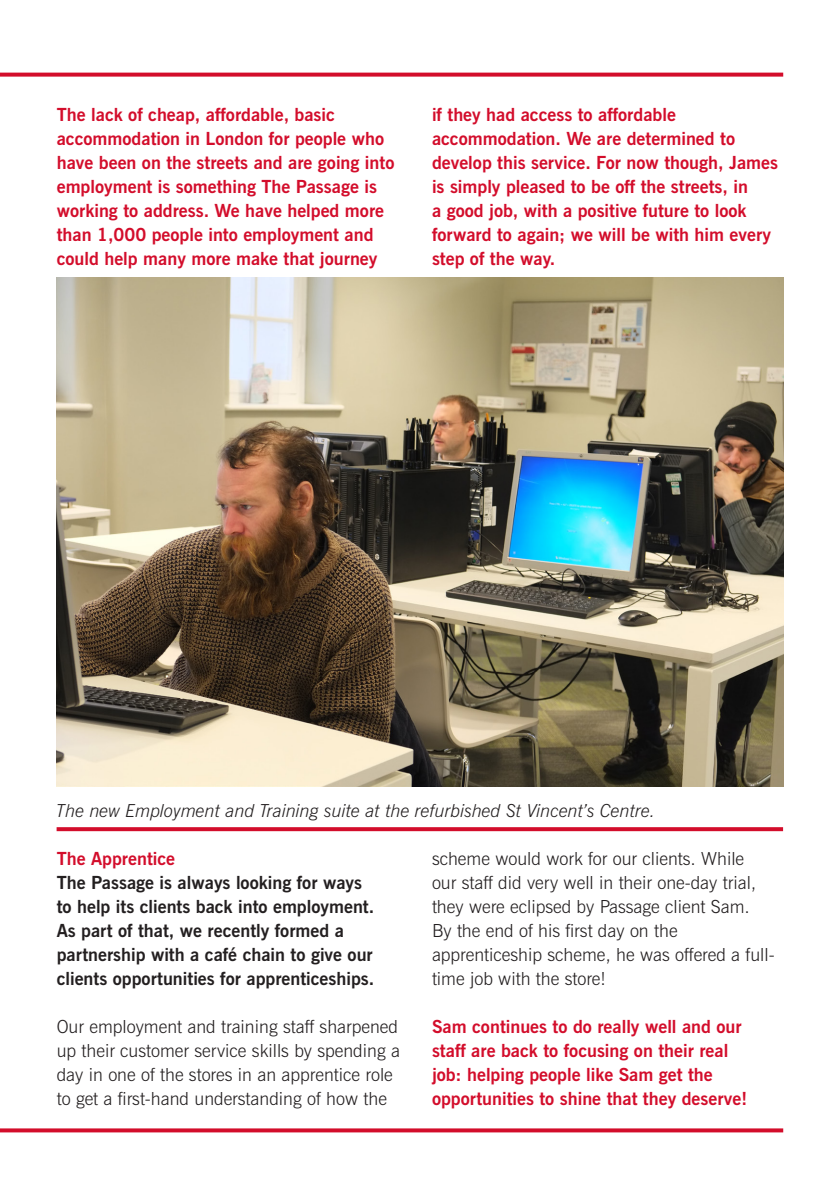
<style>
.page{position:relative;width:840px;height:1191px;background:#fff}
.page>*{position:absolute;margin:0;border:0;box-sizing:border-box;transform-origin:0 0}
.t1{font:700 18px/24px "News Gothic BT";color:#d30d2b}
.t2{font:300 18px/24px "News Gothic BT";color:#231f20}
.t3{font:700 18px/24px "News Gothic BT";color:#231f20}
.t4{font:italic 300 18px "News Gothic BT";color:#231f20}
</style>
<div class="page">
<svg style="left:0;top:73px;width:782px;height:4px;background:#d7243f"></svg>
<svg style="left:0;top:1128px;width:782px;height:4px;background:#d72641"></svg>
<svg style="left:57px;top:827px;width:725px;height:4px;background:#d41734"></svg>
<img style="left:57px;top:278px;width:725px;height:508px">
<p class="t1" style="left:57px;top:102px;width:279px">The lack of cheap, affordable, basic</p>
<p class="t1" style="left:57px;top:126px;width:339px">accommodation in London for people who have been on the streets and are going into employment is something The Passage is working to address. We have helped more than 1,000 people into employment and could help many more make that journey</p>
<p class="t1" style="left:432px;top:102px;width:245px">if they had access to affordable</p>
<p class="t1" style="left:432px;top:126px;width:347px">accommodation. We are determined to develop this service. For now though, James is simply pleased to be off the streets, in<br>a good job, with a positive future to look forward to again; we will be with him every step of the way.</p>
<p class="t4" style="left:57px;top:799px;width:600px">The new Employment and Training suite at the refurbished St Vincent’s Centre.</p>
<p class="t1" style="left:57px;top:846px;width:120px">The Apprentice</p>
<p class="t3" style="left:57px;top:870px;width:319px">The Passage is always looking for ways to help its clients back into employment.<br>As part of that, we recently formed a partnership with a café chain to give our clients opportunities for apprenticeships.</p>
<p class="t2" style="left:57px;top:1014px;width:344px">Our employment and training staff sharpened up their customer service skills by spending a day in one of the stores in an apprentice role to get a first-hand understanding of how the</p>
<p class="t2" style="left:432px;top:846px;width:344px">scheme would work for our clients. While<br>our staff did very well in their one-day trial, they were eclipsed by Passage client Sam.<br>By the end of his first day on the apprenticeship scheme, he was offered a full&shy;time job with the store!</p>
<p class="t1" style="left:432px;top:1014px;width:316px">Sam continues to do really well and our staff are back to focusing on their real job: helping people like Sam get the opportunities to shine that they deserve!</p>
</div>
